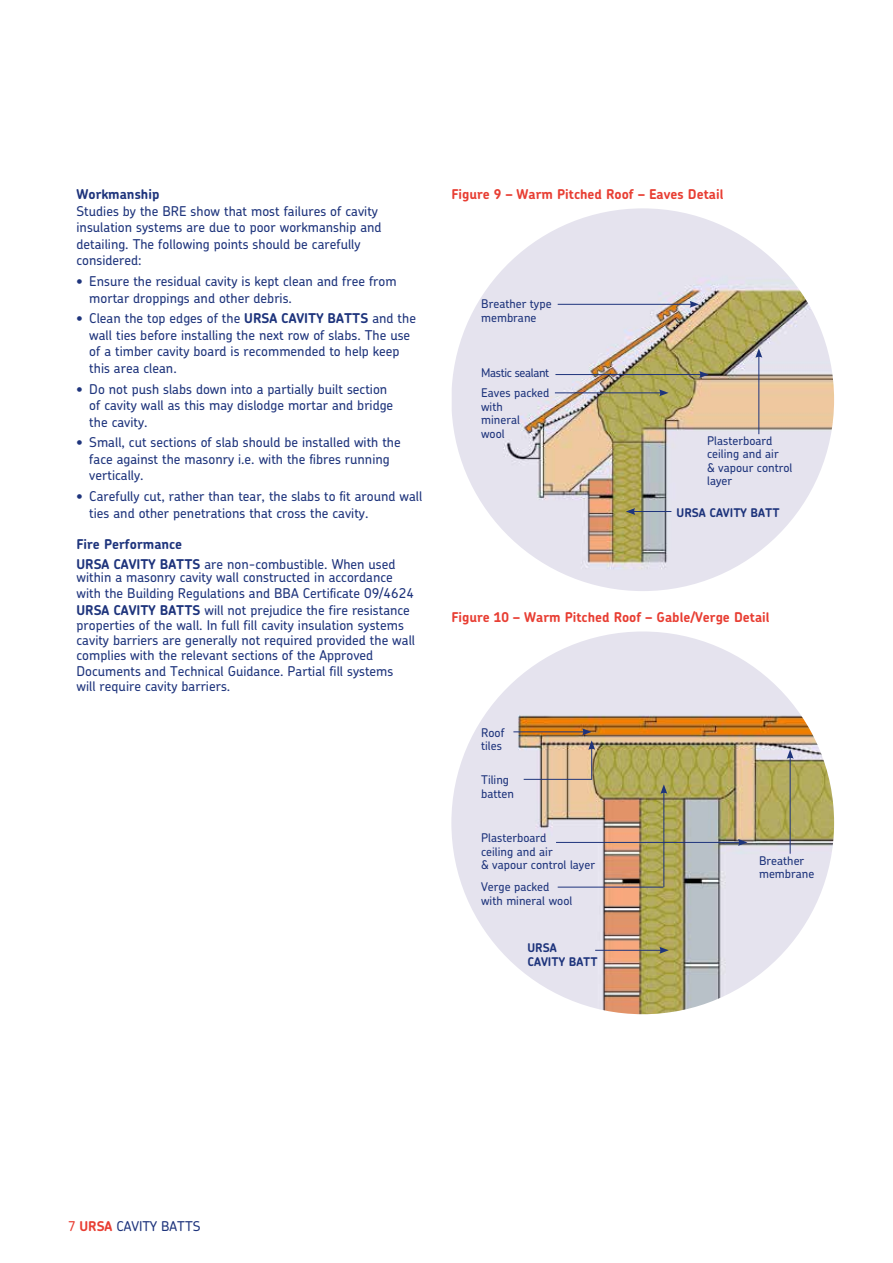
<style>
.page{position:relative;width:893px;height:1263px;background:#fff}
.page>*{position:absolute;margin:0;border:0;box-sizing:border-box;transform-origin:0 0}
.t1{font:500 13.5px/16.5px "Chevin Pro";color:#1e347c}
.t2{font:700 13.5px "Chevin Pro";color:#e83e33}
.t3{font:700 13.5px/19.5px "Chevin Pro";color:#1e347c}
.t4{font:500 12px/13.5px "Chevin Pro";color:#1e347c}
.t5{font:700 12px/13.5px "Chevin Pro";color:#1e347c}
.t6{font:500 12px/20.1px "Chevin Pro";letter-spacing:-.03em;color:#1e347c}
.s1{font-weight:700}
.s2{font-weight:500}
.s3{color:#e83e33}
.s4{font-weight:700;color:#e83e33}
</style>
<div class="page">
<img style="left:452px;top:208px;width:382px;height:383px;border-radius:188px">
<img style="left:451px;top:631px;width:383px;height:383px;border-radius:191px">
<hr style="left:758px;top:355px;width:1px;height:79px;background:#1e347c">
<svg style="left:755px;top:348px;width:7px;height:10px"></svg>
<hr style="left:513px;top:731px;width:72px;height:1px;background:#1e347c">
<hr style="left:524px;top:779px;width:68px;height:1px;background:#1e347c">
<hr style="left:591px;top:747px;width:1px;height:33px;background:#1e347c">
<svg style="left:582px;top:728px;width:13px;height:22px"></svg>
<hr style="left:558px;top:304px;width:134px;height:1px;background:#1e347c">
<svg style="left:690px;top:301px;width:9px;height:7px"></svg>
<hr style="left:790px;top:756px;width:1px;height:98px;background:#1e347c">
<svg style="left:787px;top:749px;width:7px;height:10px"></svg>
<hr style="left:555px;top:374px;width:147px;height:1px;background:#1e347c">
<svg style="left:699px;top:371px;width:10px;height:7px"></svg>
<hr style="left:555px;top:392px;width:106px;height:1px;background:#1e347c">
<svg style="left:659px;top:389px;width:10px;height:7px"></svg>
<hr style="left:558px;top:887px;width:105px;height:1px;background:#1e347c">
<hr style="left:663px;top:791px;width:1px;height:96px;background:#1e347c">
<svg style="left:660px;top:784px;width:7px;height:10px"></svg>
<hr style="left:633px;top:511px;width:38px;height:1px;background:#1e347c">
<svg style="left:626px;top:508px;width:9px;height:7px"></svg>
<hr style="left:595px;top:950px;width:67px;height:1px;background:#1e347c">
<svg style="left:659px;top:947px;width:10px;height:7px"></svg>
<hr style="left:556px;top:842px;width:184px;height:1px;background:#1e347c">
<svg style="left:738px;top:839px;width:9px;height:7px"></svg>
<p class="t3" style="left:77px;top:185px;width:84px">Workmanship</p>
<p class="t1" style="left:77px;top:202px;width:307px">Studies by the BRE show that most failures of cavity insulation systems are due to poor workmanship and detailing. The following points should be carefully considered:</p>
<p class="t1" style="left:89px;top:273px;width:309px;text-indent:-13px">• Ensure the residual cavity is kept clean and free from mortar droppings and other debris.</p>
<p class="t1" style="left:89px;top:310px;width:328px;text-indent:-13px">• Clean the top edges of the <span class="s1">URSA CAVITY BATTS</span> and the wall ties before installing the next row of slabs. The use of a timber cavity board is recommended to help keep this area clean.</p>
<p class="t1" style="left:89px;top:380px;width:306px;text-indent:-13px">• Do not push slabs down into a partially built section of cavity wall as this may dislodge mortar and bridge the cavity.</p>
<p class="t1" style="left:89px;top:434px;width:313px;text-indent:-13px">• Small, cut sections of slab should be installed with the face against the masonry i.e. with the fibres running vertically.</p>
<p class="t1" style="left:89px;top:488px;width:335px;text-indent:-13px">• Carefully cut, rather than tear, the slabs to fit around wall ties and other penetrations that cross the cavity.</p>
<p class="t3" style="left:77px;top:535px;width:321px">Fire Performance<br>URSA CAVITY BATTS <span class="s2">are non-combustible. When used</span></p>
<p class="t1" style="left:77px;top:569px;width:340px;line-height:15.6px">within a masonry cavity wall constructed in accordance with the Building Regulations and BBA Certificate 09/4624<br><span class="s1">URSA CAVITY BATTS</span> will not prejudice the fire resistance properties of the wall. In full fill cavity insulation systems cavity barriers are generally not required provided the wall complies with the relevant sections of the Approved Documents and Technical Guidance. Partial fill systems will require cavity barriers.</p>
<p class="t2" style="left:451px;top:187px;width:274px">Figure 9 – Warm Pitched Roof – Eaves Detail</p>
<p class="t4" style="left:481px;top:297px;width:72px">Breather type membrane</p>
<p class="t6" style="left:481px;top:362px;width:70px">Mastic sealant<br>Eaves packed</p>
<p class="t4" style="left:481px;top:399px;width:40px">with mineral wool</p>
<p class="t4" style="left:707px;top:433px;width:87px">Plasterboard ceiling and air<br>&amp; vapour control layer</p>
<p class="t5" style="left:677px;top:506px;width:105px">URSA CAVITY BATT</p>
<p class="t2" style="left:451px;top:610px;width:320px">Figure 10 – Warm Pitched Roof – Gable/Verge Detail</p>
<p class="t4" style="left:481px;top:725px;width:25px">Roof tiles</p>
<p class="t4" style="left:481px;top:773px;width:34px">Tiling batten</p>
<p class="t4" style="left:481px;top:831px;width:115px">Plasterboard<br>ceiling and air<br>&amp; vapour control layer</p>
<p class="t4" style="left:481px;top:880px;width:93px">Verge packed with mineral wool</p>
<p class="t5" style="left:527px;top:941px;width:72px">URSA<br>CAVITY BATT</p>
<p class="t4" style="left:759px;top:853px;width:57px">Breather membrane</p>
<p class="t1" style="left:68px;top:1218px;width:134px"><span class="s3">7</span> <span class="s4">URSA</span> CAVITY BATTS</p>
</div>
